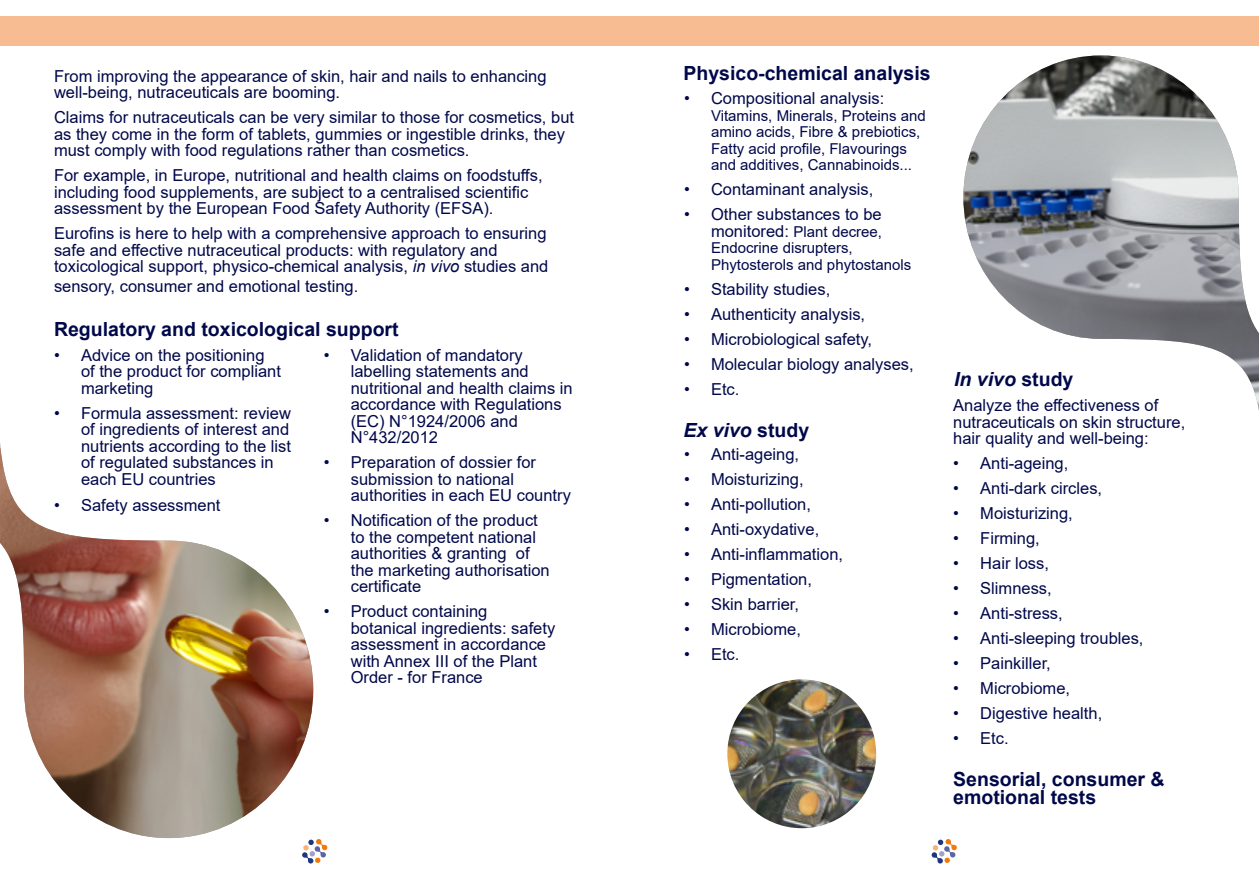
<style>
.page{position:relative;width:1259px;height:893px;background:#fff}
.page>*{position:absolute;margin:0;border:0;box-sizing:border-box;transform-origin:0 0}
.t1{font:700 19.5px/18px "Arial";color:#00084a}
.t2{font:italic 700 19.5px "Arial";color:#00084a}
.t3{font:16.5px/16.5px "Arial";color:#00084a}
.t4{font:15px/16.5px "Arial";color:#00084a}
.s1{font-style:italic}
.s2{font-size:16.5px}
.s3{font-style:normal}
</style>
<div class="page">
<div style="left:0;top:16px;width:1259px;height:30px;background:#f7bc92"></div>
<svg style="left:302px;top:839px;width:25px;height:24px"></svg>
<svg style="left:931px;top:839px;width:26px;height:24px"></svg>
<img style="left:0;top:448px;width:313px;height:390px">
<img style="left:963px;top:55px;width:296px;height:355px">
<img style="left:727px;top:679px;width:149px;height:149px;border-radius:74px">
<p class="t3" style="left:54px;top:68px;width:494px">From improving the appearance of skin, hair and nails to enhancing well-being, nutraceuticals are booming.</p>
<p class="t3" style="left:54px;top:109px;width:521px">Claims for nutraceuticals can be very similar to those for cosmetics, but as they come in the form of tablets, gummies or ingestible drinks, they must comply with food regulations rather than cosmetics.</p>
<p class="t3" style="left:54px;top:167px;width:490px">For example, in Europe, nutritional and health claims on foodstuffs, including food supplements, are subject to a centralised scientific assessment by the European Food Safety Authority (EFSA).</p>
<p class="t3" style="left:54px;top:225px;width:496px">Eurofins is here to help with a comprehensive approach to ensuring safe and effective nutraceutical products: with regulatory and toxicological support, physico-chemical analysis, <span class="s1">in vivo</span> studies and</p>
<p class="t3" style="left:54px;top:278px;width:306px">sensory, consumer and emotional testing.</p>
<p class="t1" style="left:54px;top:320px;width:346px">Regulatory and toxicological support</p>
<p class="t3" style="left:81px;top:347px;width:201px;text-indent:-27px">• Advice on the positioning of the product for compliant marketing</p>
<p class="t3" style="left:81px;top:405px;width:212px;text-indent:-27px">• Formula assessment: review of ingredients of interest and nutrients according to the list of regulated substances in each EU countries</p>
<p class="t3" style="left:54px;top:497px;width:168px">• Safety assessment</p>
<p class="t3" style="left:351px;top:347px;width:223px;text-indent:-27px">• Validation of mandatory labelling statements and nutritional and health claims in accordance with Regulations (EC) N°1924/2006 and<br>N°432/2012</p>
<p class="t3" style="left:351px;top:454px;width:222px;text-indent:-27px">• Preparation of dossier for submission to national authorities in each EU country</p>
<p class="t3" style="left:351px;top:512px;width:201px;text-indent:-27px">• Notification of the product to the competent national authorities &amp; granting of the marketing authorisation certificate</p>
<p class="t3" style="left:351px;top:603px;width:206px;text-indent:-27px">• Product containing botanical ingredients: safety assessment in accordance with Annex III of the Plant<br>Order - for France</p>
<p class="t1" style="left:683px;top:65px;width:249px">Physico-chemical analysis</p>
<p class="t3" style="left:684px;top:90px;width:202px">• Compositional analysis:</p>
<p class="t4" style="left:711px;top:107px;width:216px">Vitamins, Minerals, Proteins and amino acids, Fibre &amp; prebiotics, Fatty acid profile, Flavourings and additives, Cannabinoids...</p>
<p class="t3" style="left:684px;top:181px;width:191px">• Contaminant analysis,</p>
<p class="t3" style="left:684px;top:206px;width:199px">• Other substances to be</p>
<p class="t4" style="left:711px;top:223px;width:202px"><span class="s2">monitored:</span> Plant decree,<br>Endocrine disrupters,<br>Phytosterols and phytostanols</p>
<p class="t3" style="left:684px;top:280px;width:148px">• Stability studies,</p>
<p class="t3" style="left:684px;top:305px;width:183px">• Authenticity analysis,</p>
<p class="t3" style="left:684px;top:330px;width:190px">• Microbiological safety,</p>
<p class="t3" style="left:684px;top:355px;width:231px">• Molecular biology analyses,</p>
<p class="t3" style="left:684px;top:380px;width:57px">• Etc.</p>
<p class="t2" style="left:954px;top:366px;width:121px">In vivo <span class="s3">study</span></p>
<p class="t3" style="left:953px;top:397px;width:234px">Analyze the effectiveness of nutraceuticals on skin structure, hair quality and well-being:</p>
<p class="t3" style="left:953px;top:455px;width:117px">• Anti-ageing,</p>
<p class="t3" style="left:953px;top:480px;width:150px">• Anti-dark circles,</p>
<p class="t3" style="left:953px;top:505px;width:121px">• Moisturizing,</p>
<p class="t3" style="left:953px;top:530px;width:88px">• Firming,</p>
<p class="t3" style="left:953px;top:555px;width:97px">• Hair loss,</p>
<p class="t3" style="left:953px;top:580px;width:100px">• Slimness,</p>
<p class="t3" style="left:953px;top:605px;width:111px">• Anti-stress,</p>
<p class="t3" style="left:953px;top:630px;width:192px">• Anti-sleeping troubles,</p>
<p class="t3" style="left:953px;top:655px;width:99px">• Painkiller,</p>
<p class="t3" style="left:953px;top:680px;width:118px">• Microbiome,</p>
<p class="t3" style="left:953px;top:705px;width:150px">• Digestive health,</p>
<p class="t3" style="left:953px;top:730px;width:57px">• Etc.</p>
<p class="t1" style="left:953px;top:771px;width:213px">Sensorial, consumer &amp; emotional tests</p>
<p class="t2" style="left:683px;top:417px;width:127px">Ex vivo <span class="s3">study</span></p>
<p class="t3" style="left:684px;top:446px;width:117px">• Anti-ageing,</p>
<p class="t3" style="left:684px;top:471px;width:121px">• Moisturizing,</p>
<p class="t3" style="left:684px;top:496px;width:128px">• Anti-pollution,</p>
<p class="t3" style="left:684px;top:521px;width:137px">• Anti-oxydative,</p>
<p class="t3" style="left:684px;top:546px;width:161px">• Anti-inflammation,</p>
<p class="t3" style="left:684px;top:571px;width:129px">• Pigmentation,</p>
<p class="t3" style="left:684px;top:596px;width:117px">• Skin barrier,</p>
<p class="t3" style="left:684px;top:621px;width:118px">• Microbiome,</p>
<p class="t3" style="left:684px;top:646px;width:57px">• Etc.</p>
</div>
